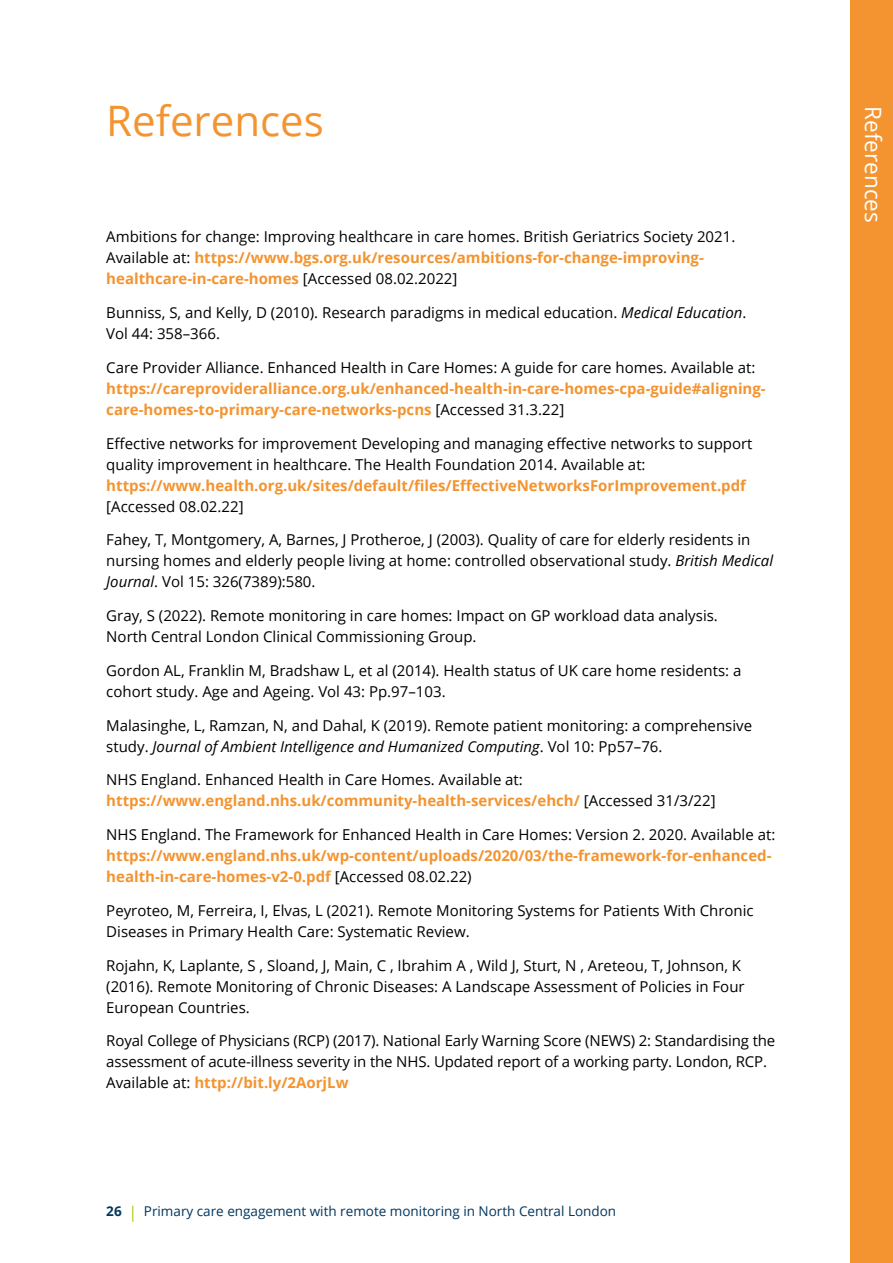
<style>
.page{position:relative;width:893px;height:1263px;background:#fff}
.page>*{position:absolute;margin:0;border:0;box-sizing:border-box;transform-origin:0 0}
.t1{font:42px "Open Sans";color:#f39430}
.t2{font:22.5px "Open Sans";color:#fff}
.t3{font:15px/21px "Open Sans";color:#000}
.t4{font:700 15px/21px "Open Sans";color:#f39430}
.t5{font:13.5px "Open Sans";color:#00365f}
.t6{font:700 13.5px "Open Sans";color:#00365f}
.s1{font-weight:700;color:#f39430}
.s2{font-style:italic}
.s3{font-weight:400;color:#000}
</style>
<div class="page">
<svg style="left:132px;top:1206px;width:1px;height:16px"></svg>
<div style="left:850px;top:0;width:43px;height:1263px;background:#f39430"></div>
<h1 class="t1" style="left:106px;top:92px;width:219px">References</h1>
<p class="t3" style="left:106px;top:226px;width:630px">Ambitions for change: Improving healthcare in care homes. British Geriatrics Society 2021.<br>Available at: <span class="s1">https://www.bgs.org.uk/resources/ambitions-for-change-improving&shy;healthcare-in-care-homes</span> [Accessed 08.02.2022]</p>
<p class="t3" style="left:106px;top:302px;width:642px">Bunniss, S, and Kelly, D (2010). Research paradigms in medical education. <span class="s2">Medical Education</span>.<br>Vol 44: 358–366.</p>
<p class="t3" style="left:106px;top:356px;width:651px">Care Provider Alliance. Enhanced Health in Care Homes: A guide for care homes. Available at:</p>
<p class="t4" style="left:106px;top:378px;width:661px">https://careprovideralliance.org.uk/enhanced-health-in-care-homes-cpa-guide#aligning&shy;care-homes-to-primary-care-networks-pcns <span class="s3">[Accessed 31.3.22]</span></p>
<p class="t3" style="left:106px;top:432px;width:648px">Effective networks for improvement Developing and managing effective networks to support quality improvement in healthcare. The Health Foundation 2014. Available at:</p>
<p class="t4" style="left:106px;top:474px;width:641px">https://www.health.org.uk/sites/default/files/EffectiveNetworksForImprovement.pdf</p>
<p class="t3" style="left:106px;top:495px;width:139px">[Accessed 08.02.22]</p>
<p class="t3" style="left:106px;top:529px;width:668px">Fahey, T, Montgomery, A, Barnes, J Protheroe, J (2003). Quality of care for elderly residents in nursing homes and elderly people living at home: controlled observational study. <span class="s2">British Medical<br>Journal</span>. Vol 15: 326(7389):580.</p>
<p class="t3" style="left:106px;top:605px;width:613px">Gray, S (2022). Remote monitoring in care homes: Impact on GP workload data analysis.<br>North Central London Clinical Commissioning Group.</p>
<p class="t3" style="left:106px;top:659px;width:637px">Gordon AL, Franklin M, Bradshaw L, et al (2014). Health status of UK care home residents: a cohort study. Age and Ageing. Vol 43: Pp.97–103.</p>
<p class="t3" style="left:106px;top:714px;width:647px">Malasinghe, L, Ramzan, N, and Dahal, K (2019). Remote patient monitoring: a comprehensive study. <span class="s2">Journal of Ambient Intelligence and Humanized Computing</span>. Vol 10: Pp57–76.</p>
<p class="t3" style="left:106px;top:769px;width:611px">NHS England. Enhanced Health in Care Homes. Available at: <span class="s1">https://www.england.nhs.uk/community-health-services/ehch/</span> [Accessed 31/3/22]</p>
<p class="t3" style="left:106px;top:824px;width:671px">NHS England. The Framework for Enhanced Health in Care Homes: Version 2. 2020. Available at:</p>
<p class="t4" style="left:106px;top:845px;width:667px">https://www.england.nhs.uk/wp-content/uploads/2020/03/the-framework-for-enhanced&shy;health-in-care-homes-v2-0.pdf <span class="s3">[Accessed 08.02.22)</span></p>
<p class="t3" style="left:106px;top:899px;width:649px">Peyroteo, M, Ferreira, I, Elvas, L (2021). Remote Monitoring Systems for Patients With Chronic<br>Diseases in Primary Health Care: Systematic Review.</p>
<p class="t3" style="left:106px;top:954px;width:640px">Rojahn, K, Laplante, S , Sloand, J, Main, C , Ibrahim A , Wild J, Sturt, N , Areteou, T, Johnson, K (2016). Remote Monitoring of Chronic Diseases: A Landscape Assessment of Policies in Four<br>European Countries.</p>
<p class="t3" style="left:106px;top:1030px;width:671px">Royal College of Physicians (RCP) (2017). National Early Warning Score (NEWS) 2: Standardising the assessment of acute-illness severity in the NHS. Updated report of a working party. London, RCP.<br>Available at: <span class="s1">http://bit.ly/2AorjLw</span></p>
<p class="t6" style="left:106px;top:1202px;width:17px">26</p>
<p class="t5" style="left:144px;top:1202px;width:474px">Primary care engagement with remote monitoring in North Central London</p>
<h2 class="t2" style="left:889px;top:106px;width:118px;rotate:90deg">References</h2>
</div>
